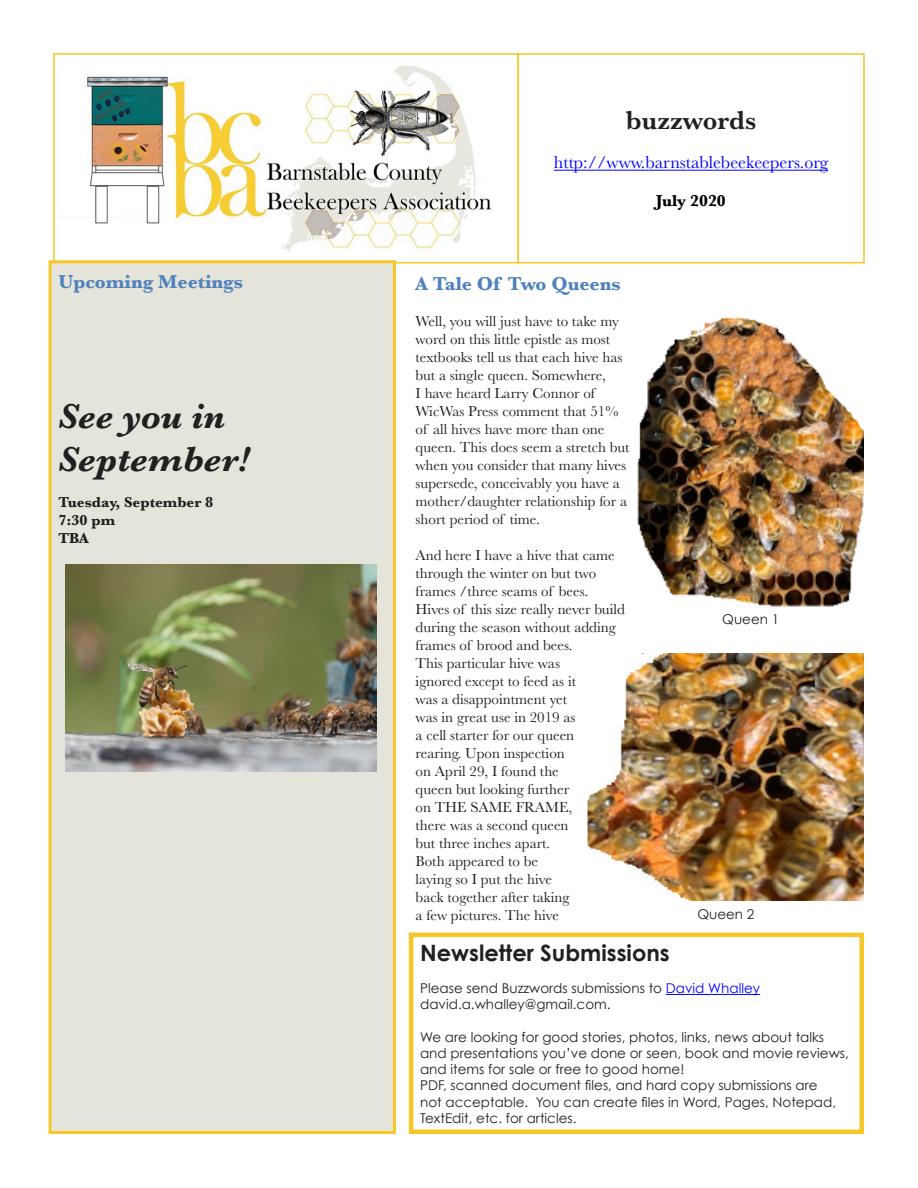
<style>
.page{position:relative;width:918px;height:1188px;background:#fff}
.page>*{position:absolute;margin:0;border:0;box-sizing:border-box;transform-origin:0 0}
.SubHeader{font:italic 700 36px/43.2px "Baskerville";color:#231f20}
.buzzwords{font:700 27px "Baskerville URW";color:#231f20}
.TextBoxHeader{font:700 22.5px "Century Gothic";color:#231f20}
.SectionHead{font:700 19.5px "Baskerville";color:#4f81bd}
.t1{font:18px "Baskerville";color:#00f}
.SubHeader-2{font:700 16.5px "Baskerville";color:#000}
.t2{font:15px/18px "Baskerville";color:#231f20}
.SubHeader-3{font:700 15px/18px "Baskerville";color:#231f20}
.TextBoxStyle{font:13.5px/16.2px "Century Gothic";color:#231f20}
.s1{color:#00f}
</style>
<div class="page">
<img style="left:87px;top:65px;width:405px;height:186px">
<div style="left:53px;top:53px;width:466px;height:210px;border:2px solid #f7c729"></div>
<hr style="left:554px;top:170px;width:274px;height:1px;background:#00f">
<div style="left:517px;top:53px;width:348px;height:210px;border:2px solid #f7c729"></div>
<div style="left:50px;top:262px;width:344px;height:870px;background:#e4e4da"></div>
<img style="left:65px;top:564px;width:312px;height:207px">
<div style="left:49px;top:260px;width:347px;height:874px;border:3px solid #f7c729"></div>
<img style="left:638px;top:318px;width:226px;height:289px">
<img style="left:586px;top:654px;width:278px;height:247px">
<hr style="left:666px;top:994px;width:94px;height:1px;background:#00f">
<div style="left:409px;top:933px;width:455px;height:201px;border:4px solid #f7c729"></div>
<p class="SectionHead" style="left:58px;top:268px;width:186px">Upcoming Meetings</p>
<p class="SubHeader" style="left:58px;top:395px;width:193px">See you in<br>September!</p>
<p class="SubHeader-3" style="left:58px;top:493px;width:157px">Tuesday, September 8<br>7:30 pm<br>TBA</p>
<p class="buzzwords" style="left:626px;top:101px;width:132px">buzzwords</p>
<p class="t1" style="left:554px;top:151px;width:276px">http://www.barnstablebeekeepers.org</p>
<p class="SubHeader-2" style="left:656px;top:189px;width:71px">July 2020</p>
<p class="SectionHead" style="left:416px;top:270px;width:207px">A Tale Of Two Queens</p>
<p class="t2" style="left:416px;top:312px;width:215px">Well, you will just have to take my word on this little epistle as most textbooks tell us that each hive has but a single queen. Somewhere,<br>I have heard Larry Connor of<br>WicWas Press comment that 51% of all hives have more than one queen. This does seem a stretch but when you consider that many hives supersede, conceivably you have a mother/daughter relationship for a short period of time.</p>
<p class="t2" style="left:416px;top:546px;width:211px">And here I have a hive that came through the winter on but two frames /three seams of bees.<br>Hives of this size really never build during the season without adding frames of brood and bees.<br>This particular hive was<br>ignored except to feed as it<br>was a disappointment yet<br>was in great use in 2019 as<br>a cell starter for our queen<br>rearing. Upon inspection<br>on April 29, I found the<br>queen but looking further<br>on THE SAME FRAME,<br>there was a second queen<br>but three inches apart.<br>Both appeared to be<br>laying so I put the hive<br>back together after taking<br>a few pictures. The hive</p>
<p class="TextBoxStyle" style="left:722px;top:611px;width:58px">Queen 1</p>
<p class="TextBoxStyle" style="left:697px;top:905px;width:58px">Queen 2</p>
<p class="TextBoxHeader" style="left:420px;top:938px;width:251px">Newsletter Submissions</p>
<p class="TextBoxStyle" style="left:420px;top:980px;width:342px">Please send Buzzwords submissions to <span class="s1">David Whalley </span>david.a.whalley@gmail.com.</p>
<p class="TextBoxStyle" style="left:420px;top:1029px;width:430px">We are looking for good stories, photos, links, news about talks and presentations you’ve done or seen, book and movie reviews, and items for sale or free to good home!</p>
<p class="TextBoxStyle" style="left:420px;top:1077px;width:418px">PDF, scanned document files, and hard copy submissions are not acceptable. You can create files in Word, Pages, Notepad,<br>TextEdit, etc. for articles.</p>
</div>
